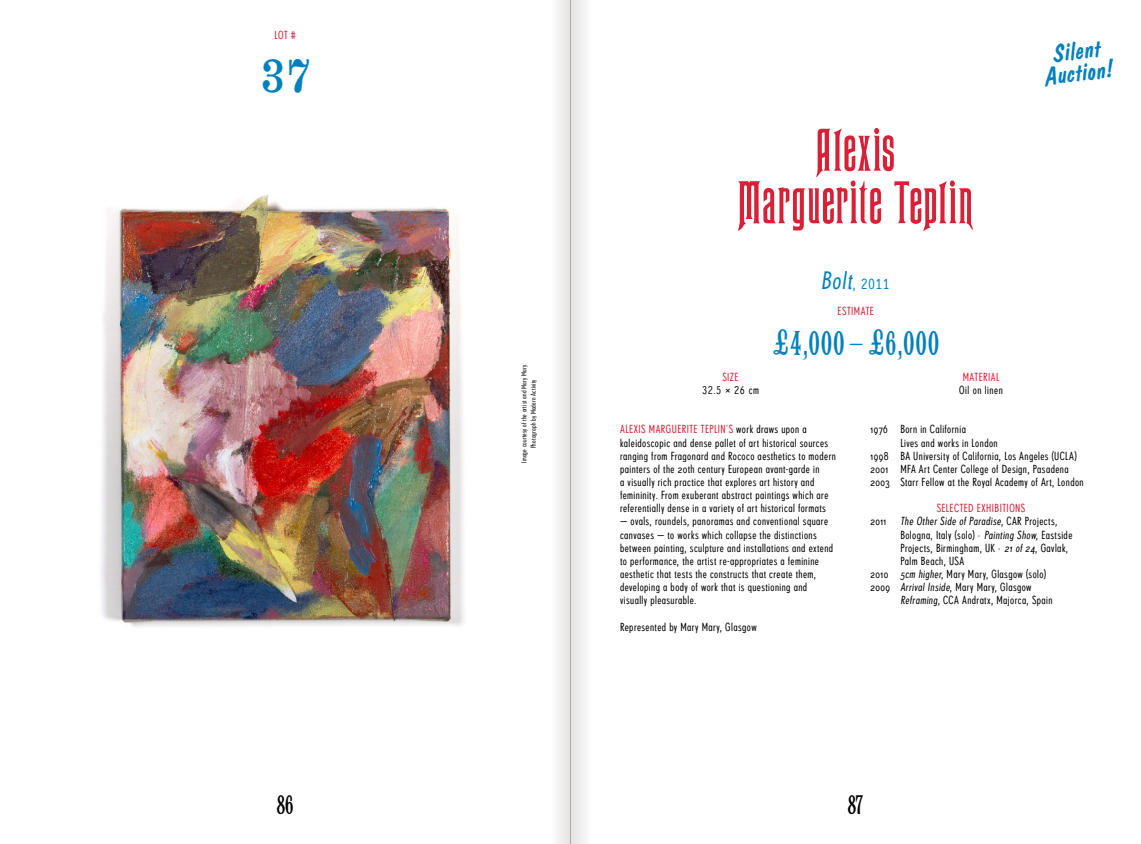
<style>
.page{position:relative;width:1141px;height:844px;background:#fff}
.page>*{position:absolute;margin:0;border:0;box-sizing:border-box;transform-origin:0 0}
.LEAP_-_artist{font:62.12px/52.5px "Rubens";letter-spacing:-.005em;color:#d82036;text-align:center}
.LEAP_-_lotnumber{font:47.25px "Numbers Indicia";color:#0081be}
.LEAP_-_estimate{font:35.88px "Latin Elongated";letter-spacing:.025em;color:#0081be}
.t1{font:28px "Latin Elongated";color:#000}
.LEAP_-_slogan{font:25.38px "Dom Diagonal BT";color:#0081be}
.LEAP_-_artworktitle{font:condensed 14.88px "Super Grotesk OT";color:#0081be}
.LEAP_-_artist_text{font:condensed 11.38px/13.1px "Super Grotesk OT";letter-spacing:.035em;color:#000}
.LEAP_-_artist_timeli{font:condensed 11.38px/13.1px "Super Grotesk OT";letter-spacing:.04em;color:#000}
.LEAP_-_h3{font:condensed 11.38px "Super Grotesk OT";letter-spacing:.045em;color:#d82036}
.LEAP_-_technical_A{font:condensed 11.38px "Super Grotesk OT";letter-spacing:.045em;color:#000}
.LEAP___caption{font:condensed 7px "Super Grotesk OT";letter-spacing:.035em;color:#000}
.s1{font-size:24.5px}
.s2{font-family:"Microsoft Sans Serif";font-stretch:normal;font-size:9.62px}
.s3{color:#d82036}
</style>
<div class="page">
<img style="left:101px;top:194px;width:363px;height:433px">
<div style="left:551px;top:0;width:39px;height:843px;background:#f0efee"></div>
<hr style="left:570px;top:0;width:1px;height:843px;background:#afadac">
<p class="LEAP_-_h3" style="left:275px;top:29px;width:23px">LOT #</p>
<p class="LEAP_-_lotnumber" style="left:259px;top:54px;width:53px">37</p>
<p class="LEAP___caption" style="left:520px;top:462px;width:99px;rotate:-90deg">Image courtesy of the artist and Mary Mary</p>
<p class="LEAP___caption" style="left:530px;top:448px;width:70px;rotate:-90deg">Photograph by Modern Activity</p>
<p class="LEAP_-_artist" style="left:738px;top:125px;width:238px">Alexis<br>Marguerite Teplin</p>
<p class="LEAP_-_artworktitle" style="left:821px;top:275px;width:71px"><span class="s1">Bolt</span>, 2011</p>
<p class="LEAP_-_h3" style="left:722px;top:370px;width:18px">SIZE</p>
<p class="LEAP_-_technical_A" style="left:702px;top:383px;width:59px">32.5 <span class="s2">×</span> 26 cm</p>
<p class="LEAP_-_h3" style="left:838px;top:305px;width:38px">ESTIMATE</p>
<p class="LEAP_-_estimate" style="left:772px;top:325px;width:169px">£4,000—£6,000</p>
<p class="LEAP_-_h3" style="left:963px;top:370px;width:38px">MATERIAL</p>
<p class="LEAP_-_technical_A" style="left:959px;top:383px;width:45px">Oil on linen</p>
<p class="LEAP_-_slogan" style="left:1052px;top:38px;width:49px;rotate:-7deg">Silent</p>
<p class="LEAP_-_slogan" style="left:1044px;top:61px;width:70px;rotate:-7deg">Auction!</p>
<p class="LEAP_-_artist_text" style="left:620px;top:423px;width:217px"><span class="s3">ALEXIS MARGUERITE TEPLIN’S</span> work draws upon a kaleidoscopic and dense pallet of art historical sources ranging from Fragonard and Rococo aesthetics to modern painters of the 20th century European avant-garde in<br>a visually rich practice that explores art history and femininity. From exuberant abstract paintings which are referentially dense in a variety of art historical formats</p>
<p class="LEAP_-_artist_text" style="left:620px;top:514px;width:215px">— ovals, roundels, panoramas and conventional square canvases — to works which collapse the distinctions between painting, sculpture and installations and extend to performance, the artist re-appropriates a feminine aesthetic that tests the constructs that create them, developing a body of work that is questioning and visually pleasurable.</p>
<p class="LEAP_-_artist_text" style="left:620px;top:619px;width:138px">Represented by Mary Mary, Glasgow</p>
<p class="LEAP_-_artist_timeli" style="left:900px;top:423px;width:99px;text-indent:-30px">1976 Born in California<br>Lives and works in London</p>
<p class="LEAP_-_artist_timeli" style="left:871px;top:449px;width:207px">1998 BA University of California, Los Angeles (UCLA)</p>
<p class="LEAP_-_artist_timeli" style="left:871px;top:462px;width:200px">2001 MFA Art Center College of Design, Pasadena</p>
<p class="LEAP_-_artist_timeli" style="left:871px;top:475px;width:215px">2003 Starr Fellow at the Royal Academy of Art, London</p>
<p class="LEAP_-_h3" style="left:937px;top:501px;width:90px">SELECTED EXHIBITIONS</p>
<p class="LEAP_-_artist_timeli" style="left:900px;top:514px;width:174px;text-indent:-30px">20 11 The Other Side of Paradise, CAR P roj e c t s , Bologna, Italy (solo) · Painting Show, Eastside Projects, Birmingham, UK · 21 of 24, Gavlak, Palm Beach, USA</p>
<p class="LEAP_-_artist_timeli" style="left:871px;top:567px;width:177px">2010 5cm higher, Mary Mary, Glasgow (solo)</p>
<p class="LEAP_-_artist_timeli" style="left:900px;top:580px;width:154px;text-indent:-30px">2009 Arrival Inside, Mary Mary, Glasgow<br>Reframing, CCA Andratx, Majorca, Spain</p>
<h3 class="t1" style="left:277px;top:791px;width:19px">86</h3>
<h3 class="t1" style="left:847px;top:791px;width:18px">87</h3>
</div>
